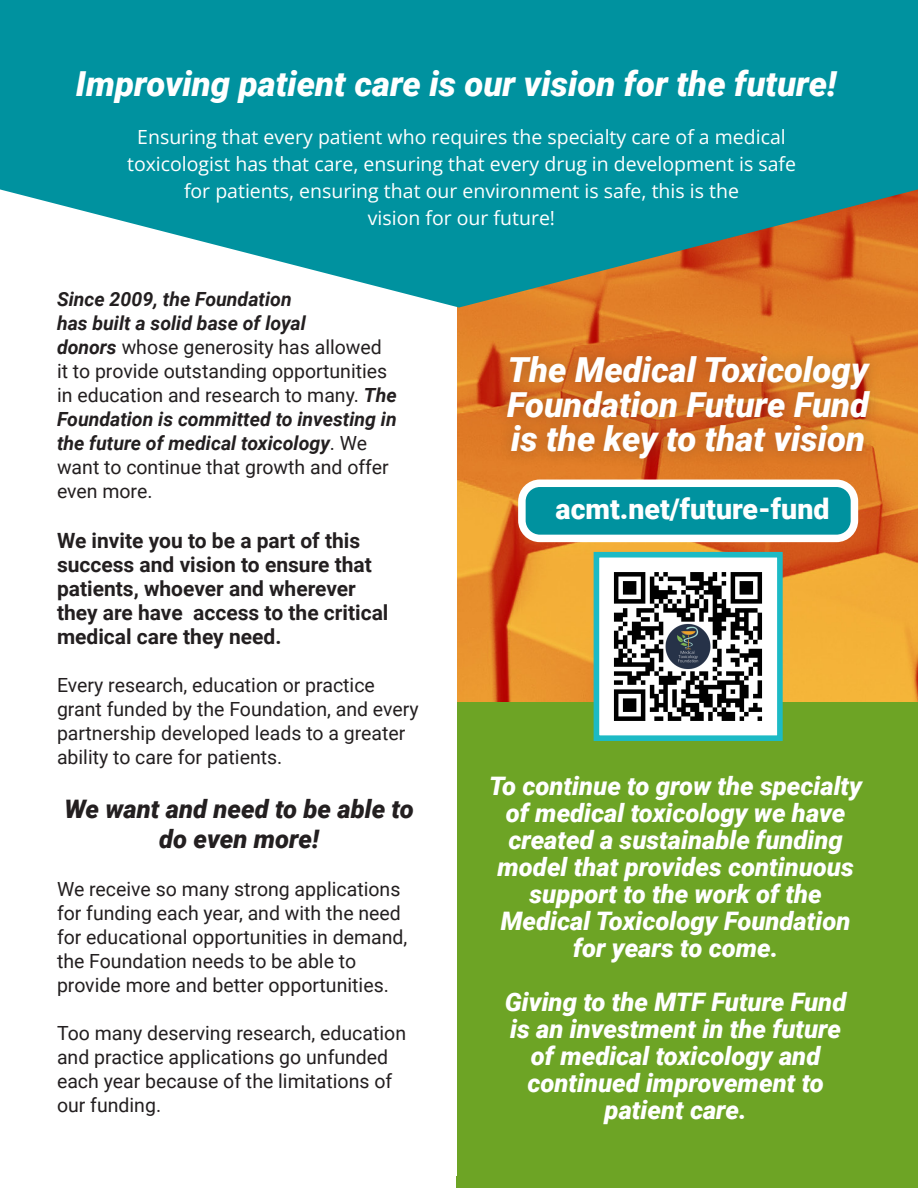
<style>
.page{position:relative;width:918px;height:1188px;background:#fff}
.page>*{position:absolute;margin:0;border:0;box-sizing:border-box;transform-origin:0 0}
.t1{font:italic 900 34.5px "Roboto";color:#fff}
.t2{font:900 28.5px "Roboto";color:#fff}
.t3{font:italic 900 25.5px/27px "Roboto";color:#fff;text-align:center}
.t4{font:italic 900 25.5px/30px "Roboto";color:#231f20;text-align:center}
.t5{font:700 21px/24px "Roboto";color:#231f20}
.t6{font:19.5px/24px "Roboto";color:#231f20}
.t7{font:19.5px "Open Sans";color:#fff}
.t8{font:italic 700 19.5px "Roboto";color:#231f20}
.s1{font-weight:700;font-style:italic}
</style>
<div class="page">
<div style="left:456px;top:702px;width:462px;height:486px;background:#6da425"></div>
<img style="left:457px;top:308px;width:461px;height:394px">
<div style="left:493px;top:342px;width:391px;height:132px;background:#231f20;opacity:.28"></div>
<svg style="left:0;top:0;width:918px;height:308px;fill:#00929f"></svg>
<div style="left:522px;top:483px;width:332px;height:55px;background:#00929f;border-radius:18px"></div>
<div style="left:518px;top:480px;width:340px;height:62px;border:8px solid #fff;border-radius:18px"></div>
<img style="left:601px;top:559px;width:175px;height:175px">
<div style="left:594px;top:552px;width:189px;height:189px;border:6px solid #1cbac5"></div>
<p class="t1" style="left:76px;top:60px;width:762px">Improving patient care is our vision for the future!</p>
<p class="t7" style="left:137px;top:123px;width:650px">Ensuring that every patient who requires the specialty care of a medical</p>
<p class="t7" style="left:127px;top:150px;width:670px">toxicologist has that care, ensuring that every drug in development is safe</p>
<p class="t7" style="left:184px;top:177px;width:557px">for patients, ensuring that our environment is safe, this is the</p>
<p class="t7" style="left:368px;top:204px;width:189px">vision for our future!</p>
<p class="t8" style="left:57px;top:286px;width:236px">Since 2009, the Foundation</p>
<p class="t8" style="left:57px;top:310px;width:250px">has built a solid base of loyal</p>
<p class="t6" style="left:57px;top:335px;width:341px"><span class="s1">donors</span> whose generosity has allowed it to provide outstanding opportunities in education and research to many. <span class="s1">The Foundation is committed to investing in the future of medical toxicology</span>. We</p>
<p class="t6" style="left:57px;top:455px;width:333px">want to continue that growth and offer even more.</p>
<p class="t5" style="left:57px;top:528px;width:333px">We invite you to be a part of this success and vision to ensure that patients, whoever and wherever they are have access to the critical medical care they need.</p>
<p class="t6" style="left:57px;top:672px;width:363px">Every research, education or practice grant funded by the Foundation, and every partnership developed leads to a greater ability to care for patients.</p>
<p class="t4" style="left:64px;top:793px;width:351px">We want and need to be able to do even more!</p>
<p class="t6" style="left:57px;top:876px;width:352px">We receive so many strong applications for funding each year, and with the need for educational opportunities in demand, the Foundation needs to be able to provide more and better opportunities.</p>
<p class="t6" style="left:57px;top:1020px;width:351px">Too many deserving research, education and practice applications go unfunded each year because of the limitations of our funding.</p>
<p class="t1" style="left:508px;top:346px;width:362px">The Medical Toxicology</p>
<p class="t1" style="left:507px;top:381px;width:364px">Foundation Future Fund</p>
<p class="t1" style="left:511px;top:415px;width:356px">is the key to that vision</p>
<p class="t2" style="left:556px;top:489px;width:275px">acmt.net/future-fund</p>
<p class="t3" style="left:489px;top:772px;width:375px">To continue to grow the specialty of medical toxicology we have created a sustainable funding model that provides continuous support to the work of the<br>Medical Toxicology Foundation for years to come.</p>
<p class="t3" style="left:505px;top:988px;width:343px">Giving to the MTF Future Fund is an investment in the future of medical toxicology and continued improvement to patient care.</p>
</div>
